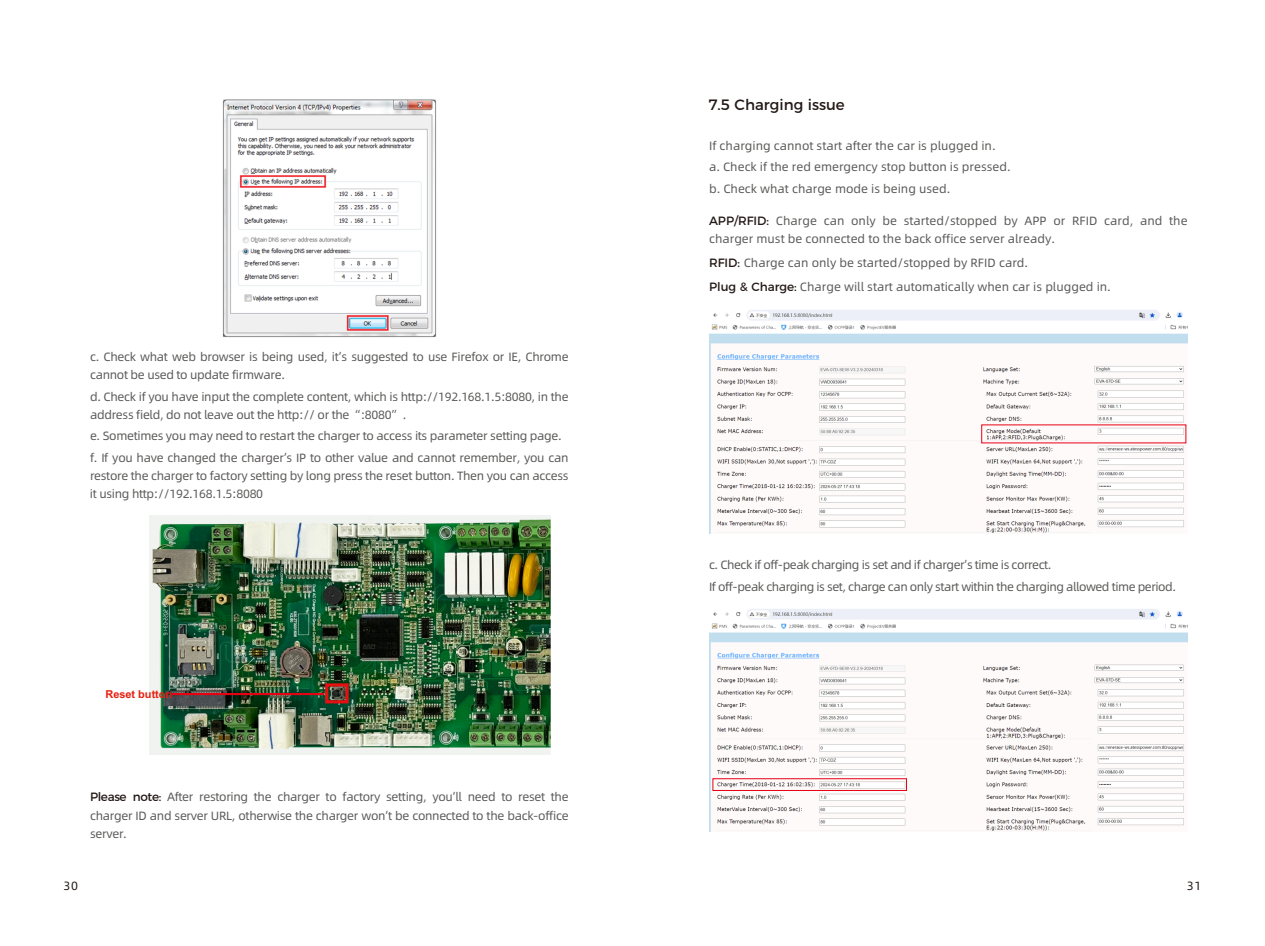
<style>
.page{position:relative;width:1265px;height:946px;background:#fff}
.page>*{position:absolute;margin:0;border:0;box-sizing:border-box;transform-origin:0 0}
.t1{font:15px "Montserrat";color:#231916}
.t2{font:12px/18.1px "Alibaba Pu Hui Ti R";letter-spacing:-.025em;color:#595857}
.t3{font:12px/18.3px "Alibaba Pu Hui Ti R";color:#595857}
.t4{font:12px "Alibaba Pu Hui Ti R";color:#231916}
.t5{font:700 10.95px "Arial";color:#e71f11}
.s1{font-family:"Montserrat";color:#231916}
</style>
<div class="page">
<img style="left:222px;top:99px;width:214px;height:239px">
<img style="left:149px;top:515px;width:402px;height:239px">
<hr style="left:172px;top:693px;width:152px;height:2px;background:#e60013">
<div style="left:325px;top:683px;width:23px;height:20px;border:3px solid #e60f12"></div>
<img style="left:709px;top:310px;width:478px;height:223px">
<img style="left:709px;top:609px;width:478px;height:222px">
<div style="left:712px;top:778px;width:194px;height:12px;border:1px solid #e60013"></div>
<p class="t1" style="left:708px;top:95px;width:138px">7.5 Charging issue</p>
<p class="t3" style="left:709px;top:136px;width:288px">If charging cannot start after the car is plugged in.</p>
<p class="t3" style="left:709px;top:179px;width:243px">b. Check what charge mode is being used.</p>
<p class="t3" style="left:709px;top:158px;width:303px">a. Check if the red emergency stop button is pressed.</p>
<p class="t2" style="left:90px;top:348px;width:480px">c. Check what web browser is being used, it’s suggested to use Firefox or IE, Chrome cannot be used to update firmware.</p>
<p class="t2" style="left:90px;top:387px;width:480px">d. Check if you have input the complete content, which is http://192.168.1.5:8080, in the address field, do not leave out the http:// or the“:8080”.</p>
<p class="t2" style="left:90px;top:425px;width:480px;line-height:21.5px">e. Sometimes you may need to restart the charger to access its parameter setting page. f. If you have changed the charger’s IP to other value and cannot remember, you can</p>
<p class="t2" style="left:90px;top:466px;width:480px">restore the charger to factory setting by long press the reset button. Then you can access it using http://192.168.1.5:8080</p>
<p class="t5" style="left:105px;top:690px;width:68px">Reset button</p>
<p class="t2" style="left:90px;top:788px;width:480px;text-align:justify"><span class="s1">Please note:</span> After restoring the charger to factory setting, you’ll need to reset the charger ID and server URL, otherwise the charger won’t be connected to the back-office server.</p>
<p class="t3" style="left:709px;top:211px;width:480px"><span class="s1">APP/RFID:</span> Charge can only be started/stopped by APP or RFID card, and the charger must be connected to the back office server already.</p>
<p class="t3" style="left:709px;top:250px;width:403px;line-height:24.2px"><span class="s1">RFID:</span> Charge can only be started/stopped by RFID card.<br><span class="s1">Plug &amp; Charge:</span> Charge will start automatically when car is plugged in.</p>
<p class="t2" style="left:709px;top:556px;width:344px">c. Check if off-peak charging is set and if charger’s time is correct.</p>
<p class="t2" style="left:709px;top:577px;width:468px">If off-peak charging is set, charge can only start within the charging allowed time period.</p>
<p class="t4" style="left:63px;top:879px;width:16px">30</p>
<p class="t4" style="left:1186px;top:879px;width:16px">31</p>
</div>
